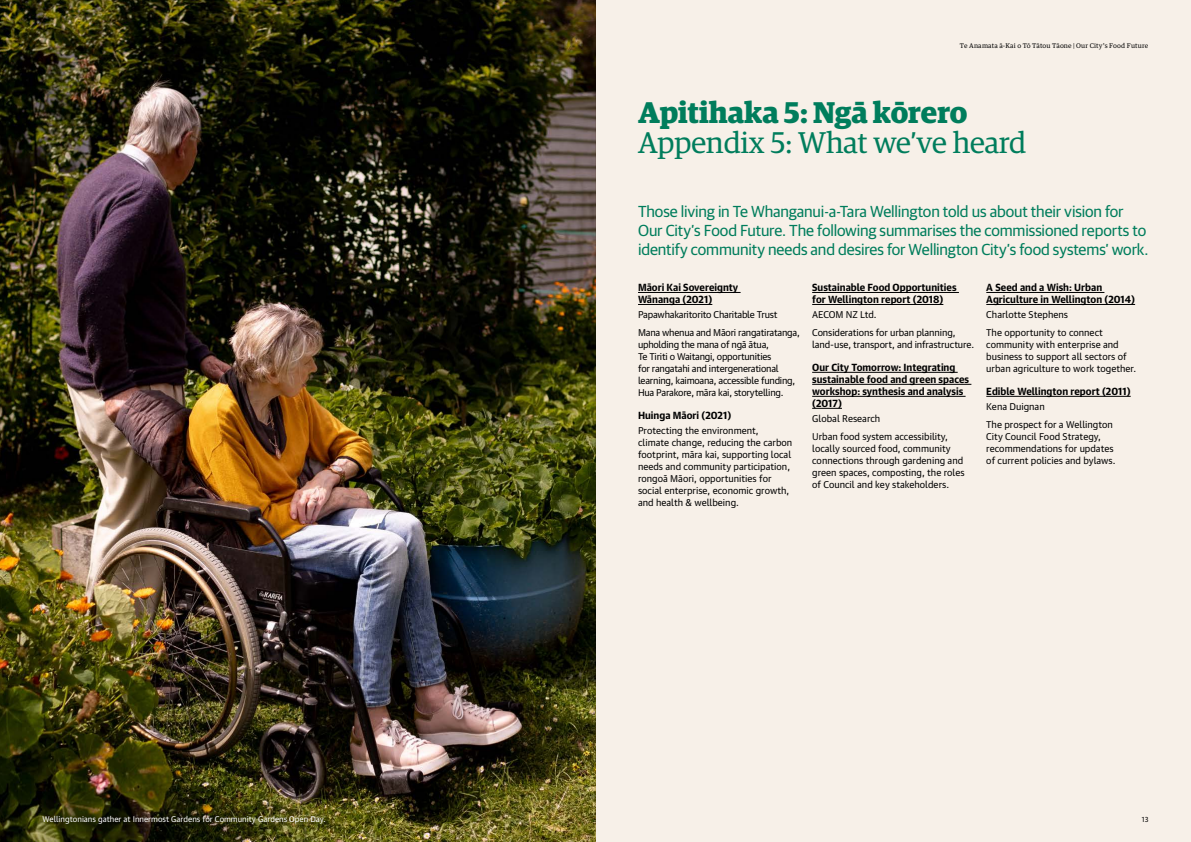
<style>
.page{position:relative;width:1191px;height:842px;background:#fff}
.page>*{position:absolute;margin:0;border:0;box-sizing:border-box;transform-origin:0 0}
.t1{font:30px "Guardian Egyp";color:#007d5c}
.t2{font:700 30px "Guardian Egyp";color:#007d5c}
.t3{font:16px/19px "Guardian Sans";letter-spacing:-.01em;color:#007d5c}
.t4{font:700 10px/12px "Guardian Text Sans";color:#000}
.t5{font:9.5px/12px "Guardian Text Sans";color:#000}
.t6{font:9.5px/12px "Guardian Text Sans";letter-spacing:-.025em;color:#000}
.t7{font:8px "Guardian Text Sans";color:#fff}
.t8{font:7px "Guardian Text Sans";color:#000}
.t9{font:6.5px "Guardian Text Egyp";letter-spacing:.02em;color:#000}
</style>
<div class="page">
<div style="left:595px;top:0;width:596px;height:842px;background:#f7f0e8"></div>
<img style="left:0;top:0;width:595px;height:842px">
<hr style="left:638px;top:292px;width:102px;height:1px;background:#000">
<hr style="left:638px;top:304px;width:74px;height:1px;background:#000">
<hr style="left:812px;top:292px;width:147px;height:1px;background:#000">
<hr style="left:812px;top:304px;width:131px;height:1px;background:#000">
<hr style="left:812px;top:372px;width:145px;height:1px;background:#000">
<hr style="left:812px;top:384px;width:159px;height:1px;background:#000">
<hr style="left:812px;top:396px;width:153px;height:1px;background:#000">
<hr style="left:812px;top:408px;width:30px;height:1px;background:#000">
<hr style="left:986px;top:292px;width:118px;height:1px;background:#000">
<hr style="left:986px;top:304px;width:149px;height:1px;background:#000">
<hr style="left:986px;top:396px;width:144px;height:1px;background:#000">
<div style="left:40px;top:812px;width:292px;height:18px;background:#000;opacity:.75"></div>
<p class="t9" style="left:960px;top:40px;width:190px">Te Anamata ā-Kai o Tō Tātou Tāone | Our City’s Food Future</p>
<h1 class="t2" style="left:638px;top:89px;width:331px">Apitihaka 5: Ngā kōrero</h1>
<h1 class="t1" style="left:638px;top:122px;width:390px">Appendix 5: What we’ve heard</h1>
<p class="t3" style="left:638px;top:200px;width:512px">Those living in Te Whanganui-a-Tara Wellington told us about their vision for<br>Our City’s Food Future. The following summarises the commissioned reports to identify community needs and desires for Wellington City’s food systems’ work.</p>
<p class="t4" style="left:638px;top:281px;width:102px">Māori Kai Sovereignty<br>Wānanga (2021)</p>
<p class="t6" style="left:638px;top:305px;width:163px;line-height:17.7px">Papawhakaritorito Charitable Trust<br>Mana whenua and Māori rangatiratanga,</p>
<p class="t6" style="left:638px;top:338px;width:159px">upholding the mana of ngā ātua,<br>Te Tiriti o Waitangi, opportunities<br>for rangatahi and intergenerational learning, kaimoana, accessible funding, Hua Parakore, māra kai, storytelling.</p>
<p class="t4" style="left:638px;top:409px;width:95px">Huinga Māori (2021)</p>
<p class="t5" style="left:638px;top:424px;width:156px">Protecting the environment, climate change, reducing the carbon footprint, māra kai, supporting local needs and community participation, rongoā Māori, opportunities for social enterprise, economic growth, and health &amp; wellbeing.</p>
<p class="t4" style="left:812px;top:281px;width:146px">Sustainable Food Opportunities for Wellington report (2018)</p>
<p class="t5" style="left:812px;top:305px;width:145px;line-height:17.7px">AECOM NZ Ltd.<br>Considerations for urban planning,</p>
<p class="t5" style="left:812px;top:338px;width:164px">land-use, transport, and infrastructure.</p>
<p class="t4" style="left:812px;top:361px;width:158px">Our City Tomorrow: Integrating sustainable food and green spaces workshop: synthesis and analysis (2017)</p>
<p class="t5" style="left:812px;top:409px;width:137px;line-height:17.7px">Global Research<br>Urban food system accessibility,</p>
<p class="t5" style="left:812px;top:441px;width:154px">locally sourced food, community connections through gardening and green spaces, composting, the roles of Council and key stakeholders.</p>
<p class="t4" style="left:986px;top:281px;width:150px">A Seed and a Wish: Urban<br>Agriculture in Wellington (2014)</p>
<p class="t5" style="left:986px;top:305px;width:118px;line-height:17.7px">Charlotte Stephens<br>The opportunity to connect</p>
<p class="t5" style="left:986px;top:338px;width:151px">community with enterprise and business to support all sectors of urban agriculture to work together.</p>
<p class="t4" style="left:986px;top:385px;width:146px">Edible Wellington report (2011)</p>
<p class="t5" style="left:986px;top:397px;width:128px;line-height:17.7px">Kena Duignan<br>The prospect for a Wellington</p>
<p class="t5" style="left:986px;top:429px;width:131px">City Council Food Strategy, recommendations for updates of current policies and bylaws.</p>
<p class="t7" style="left:43px;top:812px;width:285px">Wellingtonians gather at Innermost Gardens for Community Gardens Open Day.</p>
<p class="t8" style="left:1141px;top:813px;width:8px">13</p>
</div>
